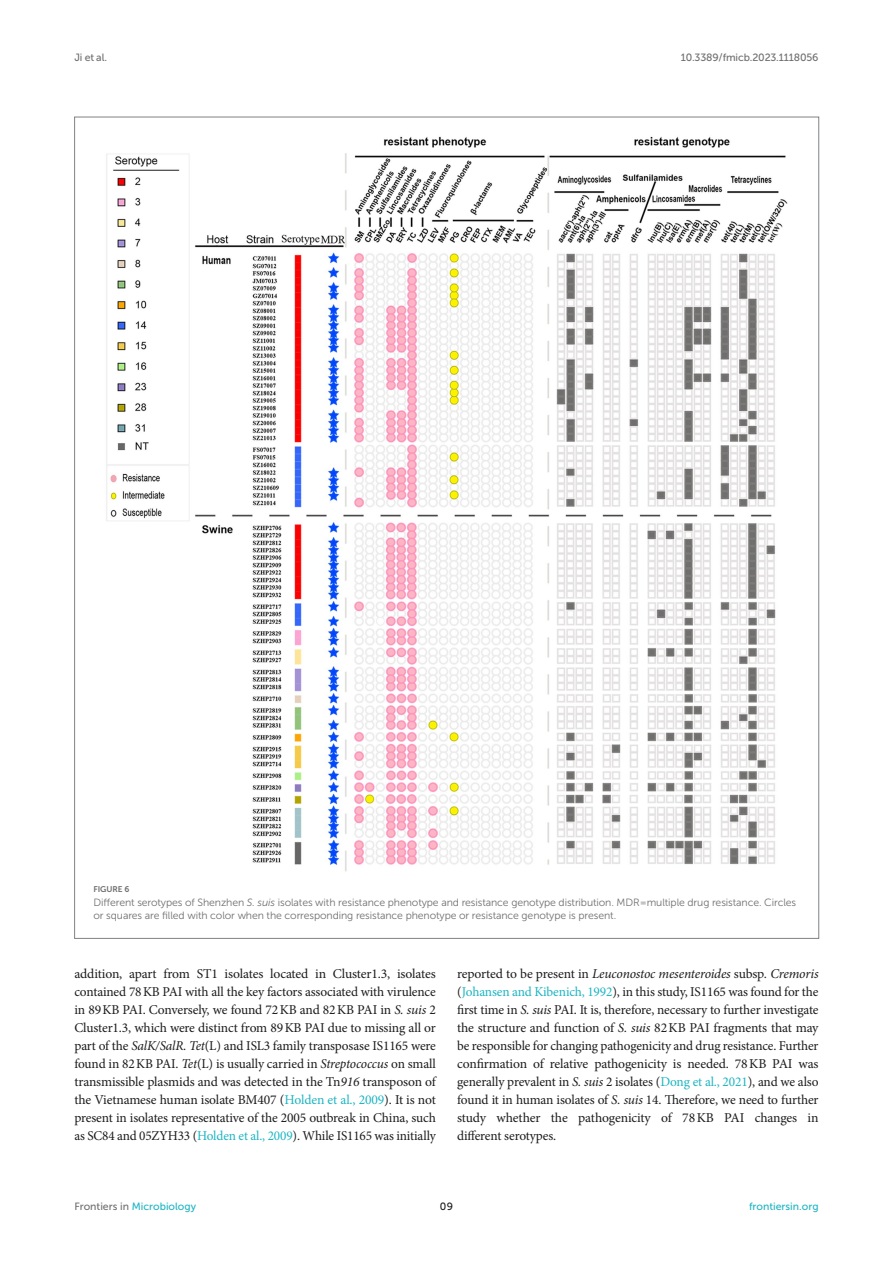
<style>
.page{position:relative;width:893px;height:1263px;background:#fff}
.page>*{position:absolute;margin:0;border:0;box-sizing:border-box;transform-origin:0 0}
.TEXT{font:13.5px/18px "Minion Pro";letter-spacing:-.01em;color:#1b1c1b;text-align:justify}
.FIG_LEG{font:10.5px/13.5px "Museo Sans 300";letter-spacing:-.01em;color:#706f70}
.t1{font:10.5px "Museo Sans 500";color:#1db5c3}
.t2{font:10.5px "Museo Sans 500";letter-spacing:-.015em;color:#706f70}
.t3{font:10.5px "Museo Sans 500";color:#1b1c1b}
.FIG_HD{font:8.25px "Museo Sans 700";letter-spacing:-.01em;color:#706f70}
.s1{font-style:italic}
.s2{color:#1db5c3}
.s3{color:#706f70}
</style>
<div class="page">
<img style="left:106px;top:136px;width:682px;height:736px">
<p class="t2" style="left:74px;top:51px;width:34px">Ji et al.</p>
<p class="t2" style="left:681px;top:51px;width:139px">10.3389/fmicb.2023.1118056</p>
<p class="FIG_HD" style="left:94px;top:885px;width:37px">FIGURE 6</p>
<p class="FIG_LEG" style="left:94px;top:896px;width:704px">Different serotypes of Shenzhen <span class="s1">S. suis</span> isolates with resistance phenotype and resistance genotype distribution. MDR = multiple drug resistance. Circles or squares are filled with color when the corresponding resistance phenotype or resistance genotype is present.</p>
<p class="TEXT" style="left:74px;top:965px;width:363px">addition, apart from ST1 isolates located in Cluster1.3, isolates contained 78KB PAI with all the key factors associated with virulence in 89KB PAI. Conversely, we found 72KB and 82KB PAI in <span class="s1">S. suis</span> 2<br>Cluster1.3, which were distinct from 89KB PAI due to missing all or part of the <span class="s1">SalK/SalR</span>. <span class="s1">Tet</span>(L) and ISL3 family transposase IS1165 were found in 82KB PAI. <span class="s1">Tet</span>(L) is usually carried in <span class="s1">Streptococcus</span> on small transmissible plasmids and was detected in the Tn<span class="s1">916</span> transposon of the Vietnamese human isolate BM407 (<span class="s2">Holden et al., 2009</span>). It is not present in isolates representative of the 2005 outbreak in China, such as SC84 and 05ZYH33 (<span class="s2">Holden et al., 2009</span>). While IS1165 was initially</p>
<p class="TEXT" style="left:457px;top:965px;width:363px">reported to be present in <span class="s1">Leuconostoc mesenteroides</span> subsp<span class="s1">. Cremoris </span>(<span class="s2">Johansen and Kibenich, 1992</span>), in this study, IS1165 was found for the first time in <span class="s1">S. suis</span> PAI. It is, therefore, necessary to further investigate the structure and function of <span class="s1">S. suis</span> 82KB PAI fragments that may be responsible for changing pathogenicity and drug resistance. Further confirmation of relative pathogenicity is needed. 78KB PAI was generally prevalent in <span class="s1">S. suis</span> 2 isolates (<span class="s2">Dong et al., 2021</span>), and we also found it in human isolates of <span class="s1">S. suis</span> 14. Therefore, we need to further study whether the pathogenicity of 78KB PAI changes in different serotypes.</p>
<p class="t1" style="left:74px;top:1200px;width:123px"><span class="s3">Frontiers in</span> Microbiology</p>
<p class="t3" style="left:440px;top:1200px;width:15px">09</p>
<p class="t1" style="left:749px;top:1200px;width:71px">frontiersin.org</p>
</div>
